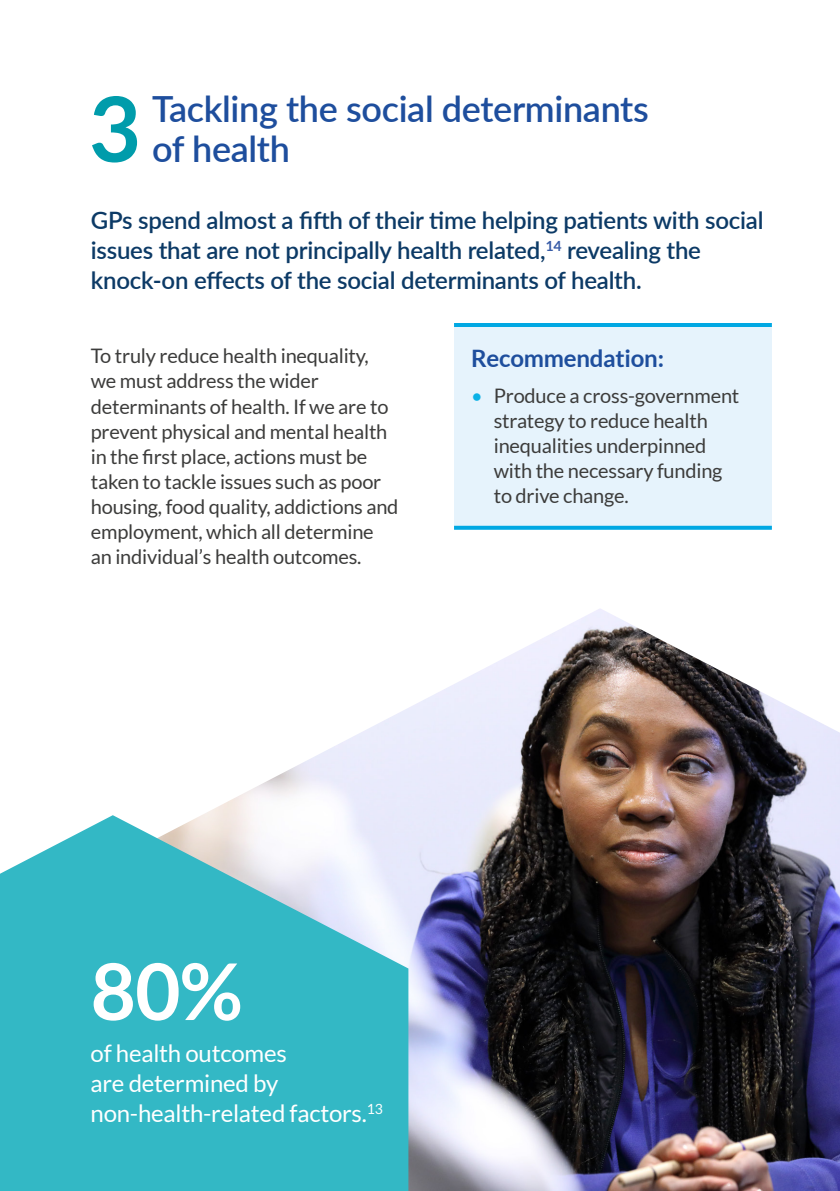
<style>
.page{position:relative;width:840px;height:1191px;background:#fff}
.page>*{position:absolute;margin:0;border:0;box-sizing:border-box;transform-origin:0 0}
.t1{font:700 90px "Lato";color:#009cab}
.t2{font:700 78.2px "Lato";color:#fff}
.t3{font:600 36px/40px "Lato";letter-spacing:-.01em;color:#1e4e9d}
.t4{font:600 24px/30px "Lato";letter-spacing:-.01em;color:#0c3a66}
.t5{font:24px/30px "Lato";letter-spacing:-.01em;color:#fff}
.t6{font:700 24px "Lato";letter-spacing:-.01em;color:#1e4e9d}
.t7{font:20px/25px "Lato";letter-spacing:-.01em;color:#3c3c3b}
.s1{color:#0bb1e6}
</style>
<div class="page">
<div style="left:454px;top:327px;width:317px;height:202px;background:#e6f3fc"></div>
<hr style="left:454px;top:323px;width:317px;height:4px;background:#00a8e3">
<svg style="left:454px;top:526px;width:317px;height:4px"></svg>
<img style="left:203px;top:609px;width:636px;height:582px">
<svg style="left:0;top:815px;width:408px;height:376px;background:#53c1cd"></svg>
<p class="t1" style="left:88px;top:77px;width:54px">3</p>
<h1 class="t3" style="left:152px;top:88px;width:498px">Tackling the social determinants of health</h1>
<p class="t4" style="left:91px;top:204px;width:673px">GPs spend almost a fifth of their time helping patients with social issues that are not principally health related,<sup>14</sup> revealing the knock-on effects of the social determinants of health.</p>
<p class="t7" style="left:91px;top:343px;width:309px">To truly reduce health inequality, we must address the wider determinants of health. If we are to prevent physical and mental health in the first place, actions must be taken to tackle issues such as poor housing, food quality, addictions and employment, which all determine an individual’s health outcomes.</p>
<p class="t6" style="left:471px;top:344px;width:194px">Recommendation:</p>
<p class="t7" style="left:493px;top:383px;width:247px;text-indent:-23px"><span class="s1">•</span> Produce a cross-government strategy to reduce health inequalities underpinned with the necessary funding to drive change.</p>
<p class="t2" style="left:90px;top:946px;width:153px">80%</p>
<p class="t5" style="left:90px;top:1038px;width:293px">of health outcomes<br>are determined by non-health-related factors.<sup>13</sup></p>
</div>
